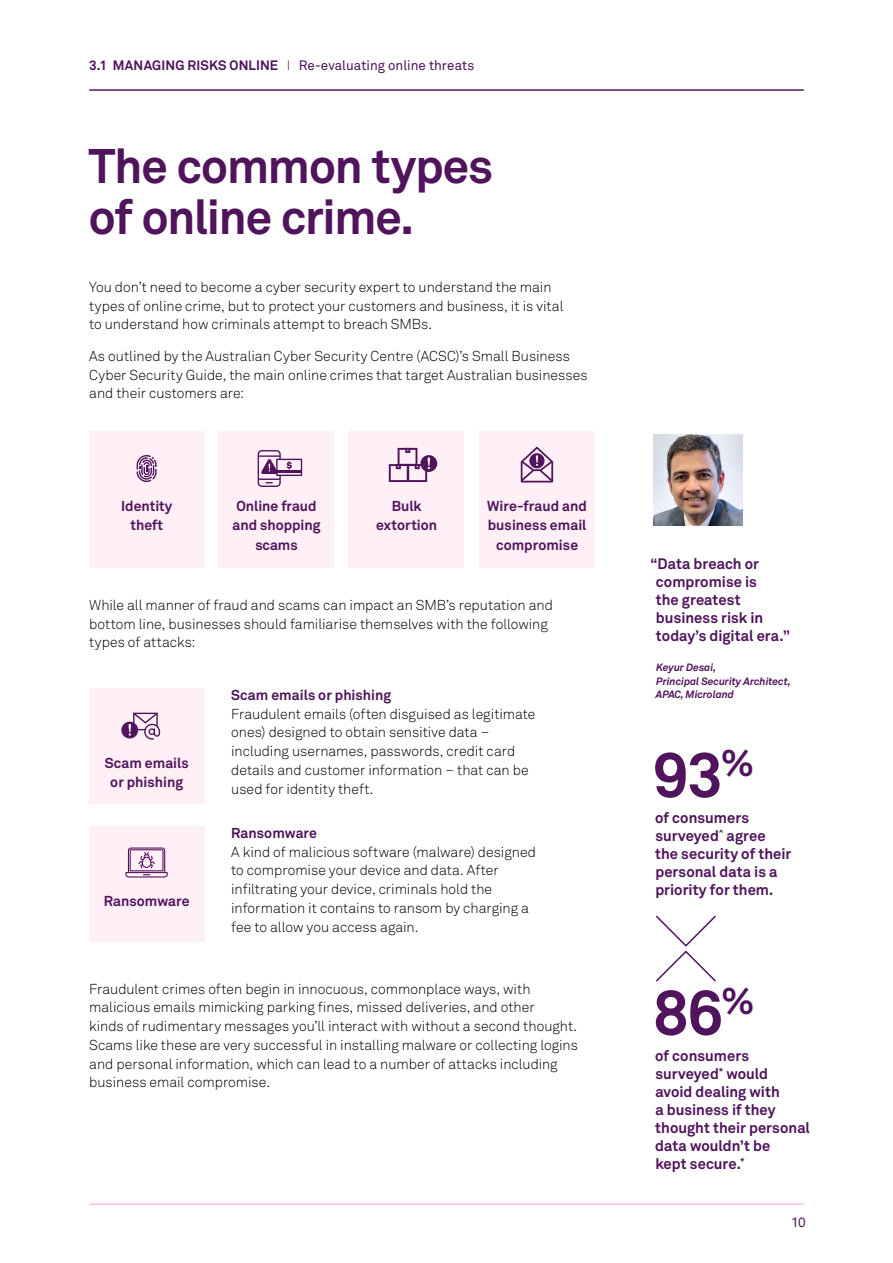
<style>
.page{position:relative;width:893px;height:1263px;background:#fff}
.page>*{position:absolute;margin:0;border:0;box-sizing:border-box;transform-origin:0 0}
.t1{font:700 63px "Telstra Akkurat";color:#50145c}
.t2{font:700 48px/51px "Telstra Akkurat";letter-spacing:-.02em;color:#50145c}
.t3{font:700 15px/18px "Telstra Akkurat";letter-spacing:.005em;color:#50145c}
.t4{font:300 14.25px/18.8px "Telstra Akkurat";color:#000}
.t5{font:700 14.25px/19.5px "Telstra Akkurat";letter-spacing:.005em;color:#50145c;text-align:center}
.t6{font:13.5px "Telstra Akkurat";letter-spacing:.005em;color:#50145c}
.t7{font:italic 700 10.5px/13.5px "Telstra Akkurat";color:#50145c}
.s1{font-weight:700}
.s2{font-weight:300}
</style>
<div class="page">
<hr style="left:89px;top:89px;width:715px;height:2px;background:#50145c">
<hr style="left:89px;top:1203px;width:715px;height:2px;background:#ffbedf">
<div style="left:89px;top:432px;width:115px;height:136px;background:#ffeff7"></div>
<div style="left:479px;top:432px;width:116px;height:136px;background:#ffeff7"></div>
<div style="left:219px;top:432px;width:115px;height:136px;background:#ffeff7"></div>
<div style="left:349px;top:432px;width:115px;height:136px;background:#ffeff7"></div>
<svg style="left:137px;top:455px;width:20px;height:27px"></svg>
<div style="left:421px;top:456px;width:16px;height:15px;background:#50145c;border-radius:50%"></div>
<div style="left:420px;top:455px;width:17px;height:17px;border:1px solid #50145c;border-radius:50%"></div>
<svg style="left:389px;top:448px;width:42px;height:34px"></svg>
<svg style="left:520px;top:446px;width:34px;height:37px"></svg>
<div style="left:258px;top:450px;width:23px;height:37px;border:1px solid #50145c;border-radius:4px"></div>
<div style="left:276px;top:459px;width:26px;height:17px;background:#ffeff7;border:1px solid #50145c"></div>
<hr style="left:277px;top:471px;width:24px;height:2px;background:#50145c">
<svg style="left:287px;top:461px;width:5px;height:8px"></svg>
<hr style="left:258px;top:455px;width:22px;height:2px;background:#50145c">
<hr style="left:258px;top:478px;width:22px;height:2px;background:#50145c">
<svg style="left:261px;top:458px;width:18px;height:17px"></svg>
<div style="left:89px;top:827px;width:115px;height:115px;background:#ffeff7"></div>
<svg style="left:125px;top:847px;width:43px;height:30px"></svg>
<div style="left:89px;top:689px;width:115px;height:115px;background:#ffeff7"></div>
<div style="left:122px;top:722px;width:16px;height:16px;background:#50145c;border-radius:50%"></div>
<div style="left:121px;top:722px;width:17px;height:16px;border:1px solid #50145c;border-radius:50%"></div>
<svg style="left:128px;top:713px;width:32px;height:27px"></svg>
<img style="left:653px;top:434px;width:89px;height:91px">
<svg style="left:656px;top:915px;width:60px;height:67px"></svg>
<p class="t6" style="left:89px;top:58px;width:387px"><span class="s1">3.1 MANAGING RISKS ONLINE</span> <span class="s2">I</span> Re-evaluating online threats</p>
<h4 class="t2" style="left:89px;top:140px;width:406px">The common types of online crime.</h4>
<p class="t4" style="left:89px;top:277px;width:476px">You don’t need to become a cyber security expert to understand the main types of online crime, but to protect your customers and business, it is vital to understand how criminals attempt to breach SMBs.</p>
<p class="t4" style="left:89px;top:346px;width:500px">As outlined by the Australian Cyber Security Centre (ACSC)’s Small Business<br>Cyber Security Guide, the main online crimes that target Australian businesses and their customers are:</p>
<p class="t5" style="left:233px;top:496px;width:89px">Online fraud and shopping scams</p>
<p class="t5" style="left:376px;top:496px;width:63px">Bulk extortion</p>
<p class="t5" style="left:121px;top:496px;width:53px">Identity theft</p>
<p class="t5" style="left:487px;top:496px;width:101px">Wire-fraud and business email compromise</p>
<p class="t4" style="left:89px;top:596px;width:465px">While all manner of fraud and scams can impact an SMB’s reputation and bottom line, businesses should familiarise themselves with the following types of attacks:</p>
<h5 class="t5" style="left:231px;top:685px;width:162px">Scam emails or phishing</h5>
<p class="t4" style="left:231px;top:704px;width:306px">Fraudulent emails (often disguised as legitimate ones) designed to obtain sensitive data – including usernames, passwords, credit card details and customer information – that can be used for identity theft.</p>
<h5 class="t5" style="left:231px;top:823px;width:87px">Ransomware</h5>
<p class="t4" style="left:231px;top:842px;width:306px">A kind of malicious software (malware) designed to compromise your device and data. After infiltrating your device, criminals hold the information it contains to ransom by charging a fee to allow you access again.</p>
<p class="t5" style="left:105px;top:753px;width:86px">Scam emails or phishing</p>
<p class="t5" style="left:104px;top:891px;width:87px">Ransomware</p>
<p class="t4" style="left:89px;top:979px;width:490px">Fraudulent crimes often begin in innocuous, commonplace ways, with malicious emails mimicking parking fines, missed deliveries, and other<br>kinds of rudimentary messages you’ll interact with without a second thought.<br>Scams like these are very successful in installing malware or collecting logins and personal information, which can lead to a number of attacks including business email compromise.</p>
<p class="t3" style="left:656px;top:554px;width:135px;text-indent:-5px">“Data breach or compromise is<br>the greatest business risk in today’s digital era.”</p>
<p class="t7" style="left:656px;top:661px;width:136px">Keyur Desai,<br>Principal Security Architect,<br>APAC, Microland</p>
<p class="t1" style="left:653px;top:736px;width:102px">93<sup>%</sup></p>
<p class="t3" style="left:655px;top:809px;width:138px">of consumers surveyed<sup>^</sup> agree the security of their personal data is a priority for them.</p>
<p class="t1" style="left:653px;top:974px;width:103px">86<sup>%</sup></p>
<p class="t3" style="left:655px;top:1046px;width:156px">of consumers surveyed<sup>*</sup> would<br>avoid dealing with<br>a business if they thought their personal data wouldn’t be<br>kept secure.<sup>*</sup></p>
<p class="t6" style="left:791px;top:1214px;width:16px">10</p>
</div>
